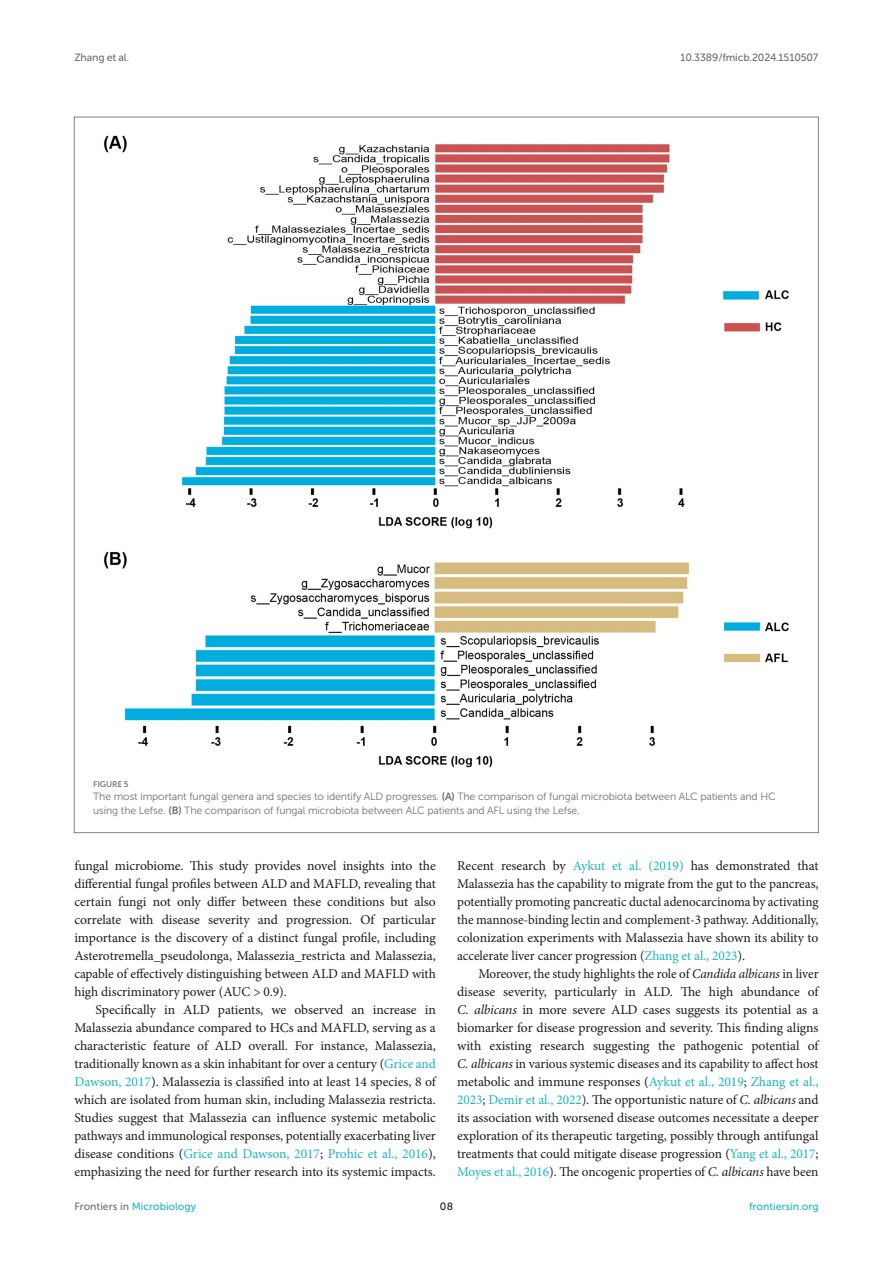
<style>
.page{position:relative;width:893px;height:1263px;background:#fff}
.page>*{position:absolute;margin:0;border:0;box-sizing:border-box;transform-origin:0 0}
.TEXT{font:13.5px/18px "Minion Pro";letter-spacing:-.005em;color:#1b1c1b;text-align:justify}
.FIG_LEG{font:10.5px/13.5px "Museo Sans 300";letter-spacing:-.01em;color:#706f70}
.t1{font:10.5px "Museo Sans 500";color:#1db5c3}
.t2{font:10.5px "Museo Sans 500";letter-spacing:-.015em;color:#706f70}
.t3{font:10.5px "Museo Sans 500";color:#1b1c1b}
.FIG_HD{font:8.25px "Museo Sans 700";letter-spacing:-.01em;color:#7e7f7f}
.s1{font-family:"Museo Sans 700"}
.s2{color:#1db5c3}
.s3{font-style:italic}
.s4{color:#706f70}
</style>
<div class="page">
<img style="left:104px;top:136px;width:685px;height:632px">
<p class="t2" style="left:74px;top:51px;width:56px">Zhang et al.</p>
<p class="t2" style="left:680px;top:51px;width:140px">10.3389/fmicb.2024.1510507</p>
<p class="FIG_HD" style="left:93px;top:779px;width:37px">FIGURE 5</p>
<p class="FIG_LEG" style="left:93px;top:790px;width:684px">The most important fungal genera and species to identify ALD progresses. <span class="s1">(A)</span> The comparison of fungal microbiota between ALC patients and HC using the Lefse. <span class="s1">(B)</span> The comparison of fungal microbiota between ALC patients and AFL using the Lefse.</p>
<p class="TEXT" style="left:74px;top:857px;width:363px">fungal microbiome. This study provides novel insights into the differential fungal profiles between ALD and MAFLD, revealing that certain fungi not only differ between these conditions but also correlate with disease severity and progression. Of particular importance is the discovery of a distinct fungal profile, including Asterotremella_pseudolonga, Malassezia_restricta and Malassezia, capable of effectively distinguishing between ALD and MAFLD with high discriminatory power (AUC &gt; 0.9).</p>
<p class="TEXT" style="left:74px;top:1001px;width:363px;text-indent:21px">Specifically in ALD patients, we observed an increase in Malassezia abundance compared to HCs and MAFLD, serving as a characteristic feature of ALD overall. For instance, Malassezia, traditionally known as a skin inhabitant for over a century (<span class="s2">Grice and Dawson, 2017</span>). Malassezia is classified into at least 14 species, 8 of which are isolated from human skin, including Malassezia restricta.<br>Studies suggest that Malassezia can influence systemic metabolic pathways and immunological responses, potentially exacerbating liver disease conditions (<span class="s2">Grice and Dawson, 2017</span>; <span class="s2">Prohic et al., 2016</span>), emphasizing the need for further research into its systemic impacts.</p>
<p class="TEXT" style="left:457px;top:857px;width:363px">Recent research by <span class="s2">Aykut et al. (2019)</span> has demonstrated that Malassezia has the capability to migrate from the gut to the pancreas, potentially promoting pancreatic ductal adenocarcinoma by activating the mannose-binding lectin and complement-3 pathway. Additionally, colonization experiments with Malassezia have shown its ability to accelerate liver cancer progression (<span class="s2">Zhang et al., 2023</span>).</p>
<p class="TEXT" style="left:457px;top:965px;width:363px;text-indent:21px">Moreover, the study highlights the role of <span class="s3">Candida albicans</span> in liver disease severity, particularly in ALD. The high abundance of <span class="s3">C. albicans</span> in more severe ALD cases suggests its potential as a biomarker for disease progression and severity. This finding aligns with existing research suggesting the pathogenic potential of <span class="s3">C. albicans</span> in various systemic diseases and its capability to affect host metabolic and immune responses (<span class="s2">Aykut et al., 2019</span>; <span class="s2">Zhang et al., 2023</span>; <span class="s2">Demir et al., 2022</span>). The opportunistic nature of <span class="s3">C. albicans</span> and its association with worsened disease outcomes necessitate a deeper exploration of its therapeutic targeting, possibly through antifungal treatments that could mitigate disease progression (<span class="s2">Yang et al., 2017</span>; <span class="s2">Moyes et al., 2016</span>). The oncogenic properties of <span class="s3">C. albicans</span> have been</p>
<p class="t1" style="left:74px;top:1200px;width:123px"><span class="s4">Frontiers in</span> Microbiology</p>
<p class="t3" style="left:440px;top:1200px;width:15px">08</p>
<p class="t1" style="left:749px;top:1200px;width:71px">frontiersin.org</p>
</div>
